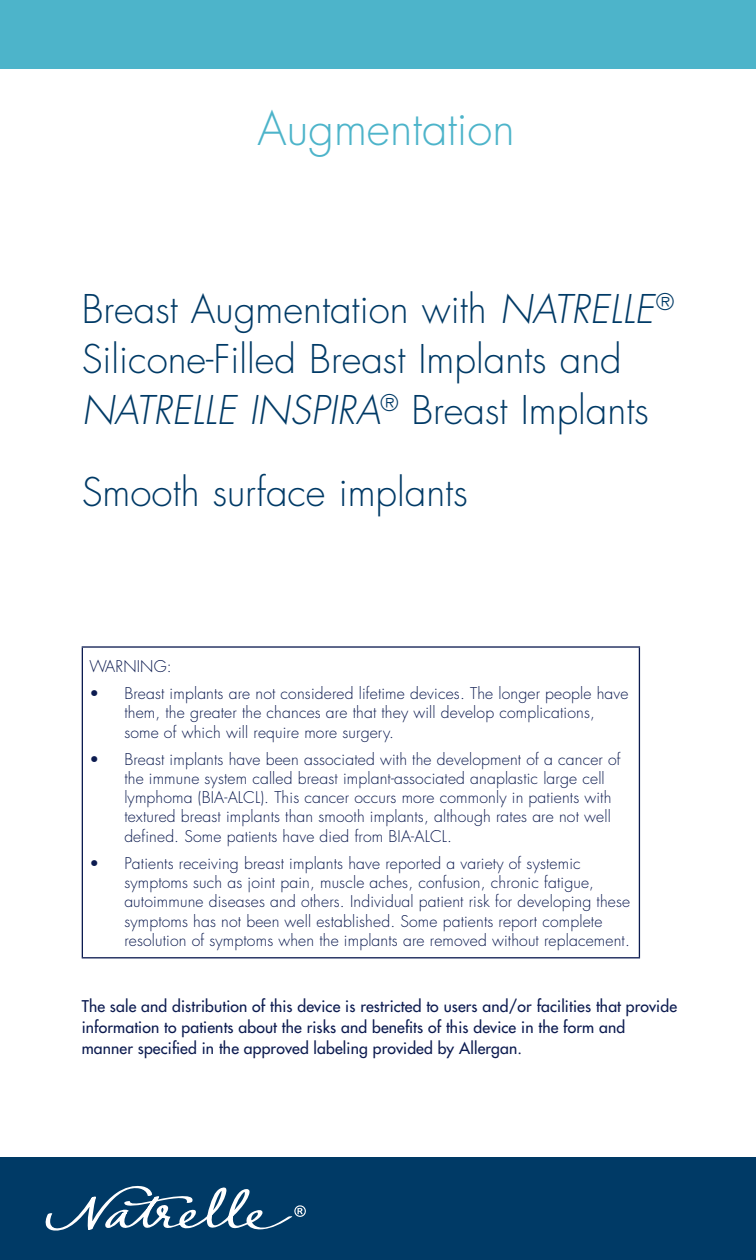
<style>
.page{position:relative;width:756px;height:1260px;background:#fff}
.page>*{position:absolute;margin:0;border:0;box-sizing:border-box;transform-origin:0 0}
.t1{font:300 45.5px "Futura Std";color:#4db4ca}
.t2{font:300 38.5px/50.8px "Futura Std";color:#003a66}
.t3{font:300 15.75px/19.2px "Futura Std";letter-spacing:.01em;color:#0c1b50}
.t4{font:500 15.75px/21px "Futura Std";letter-spacing:.01em;color:#0c1b50}
.s1{font-style:italic}
</style>
<div class="page">
<div style="left:0;top:1158px;width:756px;height:102px;background:#003a66"></div>
<div style="left:0;top:0;width:756px;height:68px;background:#4db4ca"></div>
<hr style="left:82px;top:646px;width:558px;height:2px;background:#0c1b50">
<hr style="left:82px;top:648px;width:1px;height:309px;background:#0c1b50">
<hr style="left:639px;top:648px;width:1px;height:309px;background:#0c1b50">
<hr style="left:82px;top:957px;width:558px;height:1px;background:#0c1b50">
<svg style="left:45px;top:1185px;width:261px;height:46px"></svg>
<h1 class="t1" style="left:258px;top:100px;width:259px">Augmentation</h1>
<h2 class="t2" style="left:82px;top:284px;width:594px">Breast Augmentation with <span class="s1">NATRELLE</span><sup>®<br></sup>Silicone-Filled Breast Implants and<br><span class="s1">NATRELLE INSPIRA</span><sup>®</sup> Breast Implants</h2>
<h2 class="t2" style="left:82px;top:467px;width:388px">Smooth surface implants</h2>
<p class="t3" style="left:89px;top:657px;width:84px">WARNING:</p>
<p class="t3" style="left:124px;top:684px;width:506px;text-indent:-35px">• Breast implants are not considered lifetime devices. The longer people have them, the greater the chances are that they will develop complications, some of which will require more surgery.</p>
<p class="t3" style="left:124px;top:750px;width:498px;text-indent:-35px">• Breast implants have been associated with the development of a cancer of the immune system called breast implant-associated anaplastic large cell lymphoma (BIA-ALCL). This cancer occurs more commonly in patients with textured breast implants than smooth implants, although rates are not well defined. Some patients have died from BIA-ALCL.</p>
<p class="t3" style="left:124px;top:854px;width:507px;text-indent:-35px">• Patients receiving breast implants have reported a variety of systemic symptoms such as joint pain, muscle aches, confusion, chronic fatigue, autoimmune diseases and others. Individual patient risk for developing these symptoms has not been well established. Some patients report complete resolution of symptoms when the implants are removed without replacement.</p>
<p class="t4" style="left:82px;top:996px;width:597px">The sale and distribution of this device is restricted to users and/or facilities that provide information to patients about the risks and benefits of this device in the form and manner specified in the approved labeling provided by Allergan.</p>
</div>
